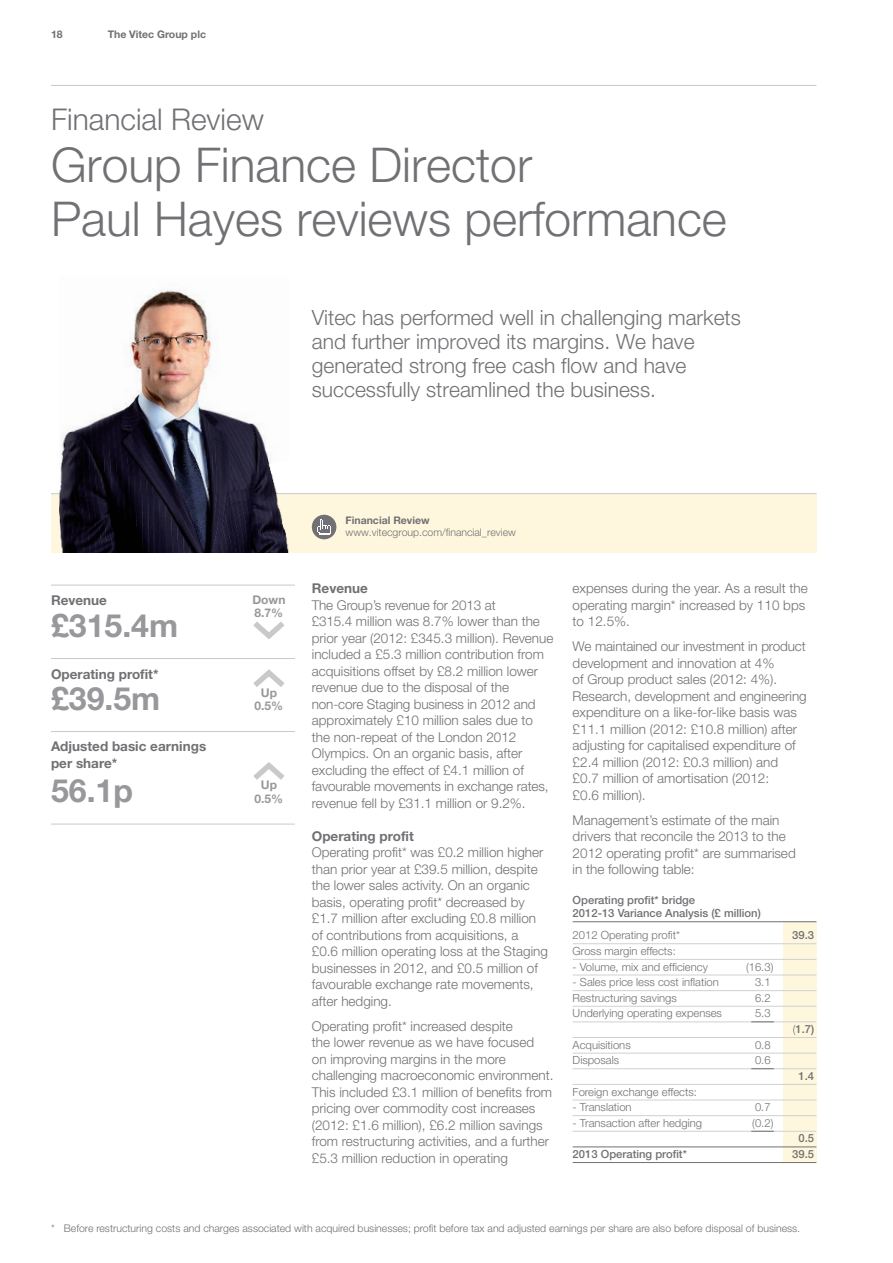
<style>
.page{position:relative;width:893px;height:1263px;background:#fff}
.page>*{position:absolute;margin:0;border:0;box-sizing:border-box;transform-origin:0 0}
.t1{font:300 48px/54px "Helvetica Neue";color:#717074}
.t2{font:700 32.1px "Helvetica Neue";color:#98989c}
.t3{font:300 30px "Helvetica Neue";color:#717074}
.t4{font:300 21px/24px "Helvetica Neue";color:#717074}
.t5{font:300 13.5px/16.5px "Helvetica Neue";color:#717074}
.t6{font:700 13.5px/17px "Helvetica Neue";color:#717074}
.t7{font:700 12px/13.5px "Helvetica Neue";color:#98989c;text-align:center}
.t8{font:300 11.25px "Helvetica Neue";color:#717074}
.t9{font:500 11.25px/13.5px "Helvetica Neue";color:#717074}
.t10{font:300 10.5px "Helvetica Neue";color:#717074}
.t11{font:700 10.5px "Helvetica Neue";color:#717074}
.s1{font-weight:300}
</style>
<div class="page">
<hr style="left:51px;top:85px;width:765px;height:1px;background:#c9c9cb">
<div style="left:783px;top:921px;width:33px;height:241px;background:#fef7dd"></div>
<hr style="left:51px;top:731px;width:244px;height:1px;background:#c9c9cb">
<hr style="left:51px;top:824px;width:244px;height:1px;background:#c9c9cb">
<hr style="left:51px;top:658px;width:244px;height:1px;background:#c9c9cb">
<hr style="left:51px;top:585px;width:244px;height:1px;background:#c9c9cb">
<svg style="left:253px;top:669px;width:32px;height:18px"></svg>
<svg style="left:253px;top:762px;width:32px;height:18px"></svg>
<svg style="left:253px;top:621px;width:32px;height:18px"></svg>
<div style="left:51px;top:493px;width:765px;height:60px;background:#fef7dd"></div>
<hr style="left:51px;top:493px;width:765px;height:1px;background:#c9c9cb">
<hr style="left:573px;top:921px;width:243px;height:1px;background:#717074">
<hr style="left:573px;top:943px;width:243px;height:1px;background:#d0d0d3">
<hr style="left:573px;top:959px;width:243px;height:1px;background:#d0d0d3">
<hr style="left:573px;top:975px;width:243px;height:1px;background:#d0d0d3">
<hr style="left:573px;top:990px;width:243px;height:1px;background:#d0d0d3">
<hr style="left:573px;top:1006px;width:243px;height:1px;background:#d0d0d3">
<hr style="left:573px;top:1022px;width:243px;height:1px;background:#d0d0d3">
<svg style="left:751px;top:1021px;width:23px;height:1px"></svg>
<hr style="left:573px;top:1037px;width:243px;height:1px;background:#d0d0d3">
<hr style="left:573px;top:1053px;width:243px;height:1px;background:#d0d0d3">
<hr style="left:573px;top:1068px;width:243px;height:1px;background:#d0d0d3">
<svg style="left:751px;top:1068px;width:23px;height:1px"></svg>
<hr style="left:573px;top:1084px;width:243px;height:1px;background:#d0d0d3">
<hr style="left:573px;top:1100px;width:243px;height:1px;background:#d0d0d3">
<hr style="left:573px;top:1115px;width:243px;height:1px;background:#d0d0d3">
<hr style="left:573px;top:1131px;width:243px;height:1px;background:#d0d0d3">
<svg style="left:751px;top:1131px;width:23px;height:1px"></svg>
<hr style="left:573px;top:1147px;width:243px;height:1px;background:#717074">
<hr style="left:573px;top:1162px;width:243px;height:1px;background:#717074">
<img style="left:60px;top:289px;width:228px;height:264px">
<div style="left:312px;top:515px;width:24px;height:24px;background:#717074;border-radius:50%"></div>
<svg style="left:317px;top:519px;width:14px;height:16px"></svg>
<p class="t11" style="left:51px;top:28px;width:13px">18</p>
<p class="t11" style="left:108px;top:28px;width:100px">The Vitec Group plc</p>
<h3 class="t3" style="left:51px;top:101px;width:214px">Financial Review</h3>
<h1 class="t1" style="left:51px;top:137px;width:677px">Group Finance Director<br>Paul Hayes reviews performance</h1>
<h3 class="t4" style="left:312px;top:305px;width:431px">Vitec has performed well in challenging markets and further improved its margins. We have generated strong free cash flow and have successfully streamlined the business.</h3>
<p class="t6" style="left:51px;top:591px;width:58px">Revenue</p>
<h2 class="t2" style="left:51px;top:606px;width:129px">£315.4m</h2>
<p class="t6" style="left:51px;top:665px;width:109px">Operating profit*</p>
<p class="t7" style="left:252px;top:593px;width:35px;text-align:left">Down<br>8.7%</p>
<h2 class="t2" style="left:51px;top:678px;width:111px">£39.5m</h2>
<p class="t7" style="left:255px;top:685px;width:30px">Up<br>0.5%</p>
<p class="t6" style="left:51px;top:737px;width:157px">Adjusted basic earnings per share*</p>
<h2 class="t2" style="left:51px;top:770px;width:83px">56.1p</h2>
<p class="t7" style="left:255px;top:778px;width:30px">Up<br>0.5%</p>
<p class="t11" style="left:346px;top:514px;width:86px">Financial Review</p>
<p class="t10" style="left:346px;top:526px;width:172px">www.vitecgroup.com/financial_review</p>
<p class="t6" style="left:312px;top:580px;width:58px">Revenue</p>
<p class="t5" style="left:312px;top:596px;width:243px">The Group’s revenue for 2013 at<br>£315.4 million was 8.7% lower than the prior year (2012: £345.3 million). Revenue included a £5.3 million contribution from acquisitions offset by £8.2 million lower revenue due to the disposal of the non-core Staging business in 2012 and approximately £10 million sales due to the non-repeat of the London 2012<br>Olympics. On an organic basis, after excluding the effect of £4.1 million of favourable movements in exchange rates, revenue fell by £31.1 million or 9.2%.</p>
<p class="t6" style="left:312px;top:827px;width:103px">Operating profit</p>
<p class="t5" style="left:312px;top:844px;width:238px">Operating profit* was £0.2 million higher than prior year at £39.5 million, despite the lower sales activity. On an organic basis, operating profit* decreased by £1.7 million after excluding £0.8 million of contributions from acquisitions, a £0.6 million operating loss at the Staging businesses in 2012, and £0.5 million of favourable exchange rate movements, after hedging.</p>
<p class="t5" style="left:312px;top:1017px;width:243px">Operating profit* increased despite<br>the lower revenue as we have focused<br>on improving margins in the more challenging macroeconomic environment.<br>This included £3.1 million of benefits from pricing over commodity cost increases (2012: £1.6 million), £6.2 million savings from restructuring activities, and a further £5.3 million reduction in operating</p>
<p class="t5" style="left:573px;top:580px;width:237px">expenses during the year. As a result the operating margin* increased by 110 bps to 12.5%.</p>
<p class="t5" style="left:573px;top:638px;width:236px">We maintained our investment in product development and innovation at 4%<br>of Group product sales (2012: 4%).<br>Research, development and engineering expenditure on a like-for-like basis was £11.1 million (2012: £10.8 million) after adjusting for capitalised expenditure of £2.4 million (2012: £0.3 million) and £0.7 million of amortisation (2012:<br>£0.6 million).</p>
<p class="t5" style="left:573px;top:811px;width:225px">Management’s estimate of the main drivers that reconcile the 2013 to the 2012 operating profit* are summarised in the following table:</p>
<p class="t9" style="left:573px;top:893px;width:190px">Operating profit* bridge<br>2012-13 Variance Analysis (£ million)</p>
<p class="t8" style="left:573px;top:928px;width:109px">2012 Operating profit*</p>
<p class="t9" style="left:792px;top:928px;width:23px">39.3</p>
<p class="t8" style="left:573px;top:944px;width:105px">Gross margin effects:</p>
<p class="t8" style="left:573px;top:960px;width:137px">- Volume, mix and efficiency</p>
<p class="t8" style="left:746px;top:960px;width:29px">(16.3)</p>
<p class="t8" style="left:573px;top:975px;width:148px">- Sales price less cost inflation</p>
<p class="t8" style="left:755px;top:975px;width:17px">3.1</p>
<p class="t8" style="left:573px;top:991px;width:106px">Restructuring savings</p>
<p class="t8" style="left:755px;top:991px;width:17px">6.2</p>
<p class="t8" style="left:573px;top:1006px;width:151px">Underlying operating expenses</p>
<p class="t8" style="left:755px;top:1006px;width:17px">5.3</p>
<p class="t9" style="left:793px;top:1022px;width:23px"><span class="s1">(</span>1.7)</p>
<p class="t8" style="left:573px;top:1038px;width:60px">Acquisitions</p>
<p class="t8" style="left:755px;top:1038px;width:17px">0.8</p>
<p class="t8" style="left:573px;top:1053px;width:48px">Disposals</p>
<p class="t8" style="left:755px;top:1053px;width:17px">0.6</p>
<p class="t9" style="left:798px;top:1069px;width:17px">1.4</p>
<p class="t8" style="left:573px;top:1085px;width:126px">Foreign exchange effects:</p>
<p class="t8" style="left:573px;top:1100px;width:60px">- Translation</p>
<p class="t8" style="left:755px;top:1100px;width:17px">0.7</p>
<p class="t8" style="left:573px;top:1116px;width:131px">- Transaction after hedging</p>
<p class="t8" style="left:752px;top:1116px;width:23px">(0.2)</p>
<p class="t9" style="left:798px;top:1131px;width:17px">0.5</p>
<p class="t9" style="left:573px;top:1147px;width:116px">2013 Operating profit*</p>
<p class="t9" style="left:792px;top:1147px;width:23px">39.5</p>
<p class="t10" style="left:51px;top:1222px;width:750px">* Before restructuring costs and charges associated with acquired businesses; profit before tax and adjusted earnings per share are also before disposal of business.</p>
</div>
